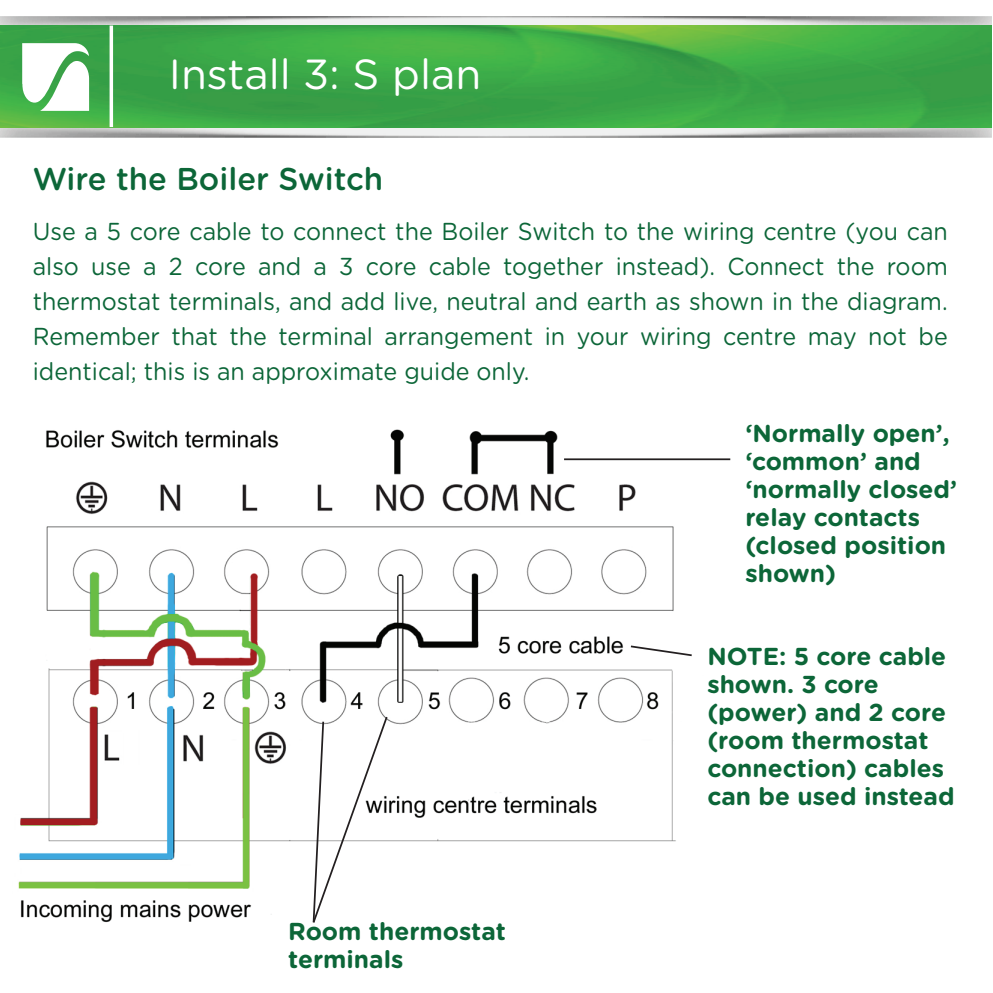
<style>
.page{position:relative;width:993px;height:993px;background:#fff}
.page>*{position:absolute;margin:0;border:0;box-sizing:border-box;transform-origin:0 0}
.t1{font:42px "Gotham Rounded";color:#fff}
.t2{font:500 31.5px "Gotham Rounded";color:#0c6638}
.t3{font:24.5px/35px "Gotham Rounded";color:#0c6638;text-align:justify;scale:.95 1}
.t4{font:700 24.5px/28px "Gotham Rounded";color:#0c6638}
</style>
<div class="page">
<img style="left:18px;top:429px;width:698px;height:494px">
<img style="left:0;top:127px;width:991px;height:11px">
<img style="left:0;top:25px;width:991px;height:102px">
<svg style="left:22px;top:43px;width:67px;height:68px"></svg>
<svg style="left:109px;top:26px;width:4px;height:101px"></svg>
<hr style="left:564px;top:458px;width:166px;height:2px;background:#231f20">
<svg style="left:628px;top:644px;width:65px;height:13px"></svg>
<div style="left:323px;top:731px;width:71px;height:37px;background:#fff"></div>
<svg style="left:311px;top:714px;width:78px;height:209px"></svg>
<h1 class="t1" style="left:138px;top:36px;width:372px">Quick Start Guide</h1>
<h1 class="t1" style="left:169px;top:45px;width:314px">Install 3: S plan</h1>
<p class="t2" style="left:33px;top:157px;width:352px">Wire the Boiler Switch</p>
<p class="t3" style="left:33px;top:213px;width:964px">Use a 5 core cable to connect the Boiler Switch to the wiring centre (you can also use a 2 core and a 3 core cable together instead). Connect the room thermostat terminals, and add live, neutral and earth as shown in the diagram.<br>Remember that the terminal arrangement in your wiring centre may not be identical; this is an approximate guide only.</p>
<p class="t4" style="left:745px;top:418px;width:213px">‘Normally open’, ‘common’ and ‘normally closed’ relay contacts (closed position shown)</p>
<p class="t4" style="left:288px;top:916px;width:219px">Room thermostat terminals</p>
<p class="t4" style="left:707px;top:641px;width:249px">NOTE: 5 core cable shown. 3 core (power) and 2 core (room thermostat connection) cables can be used instead</p>
</div>
